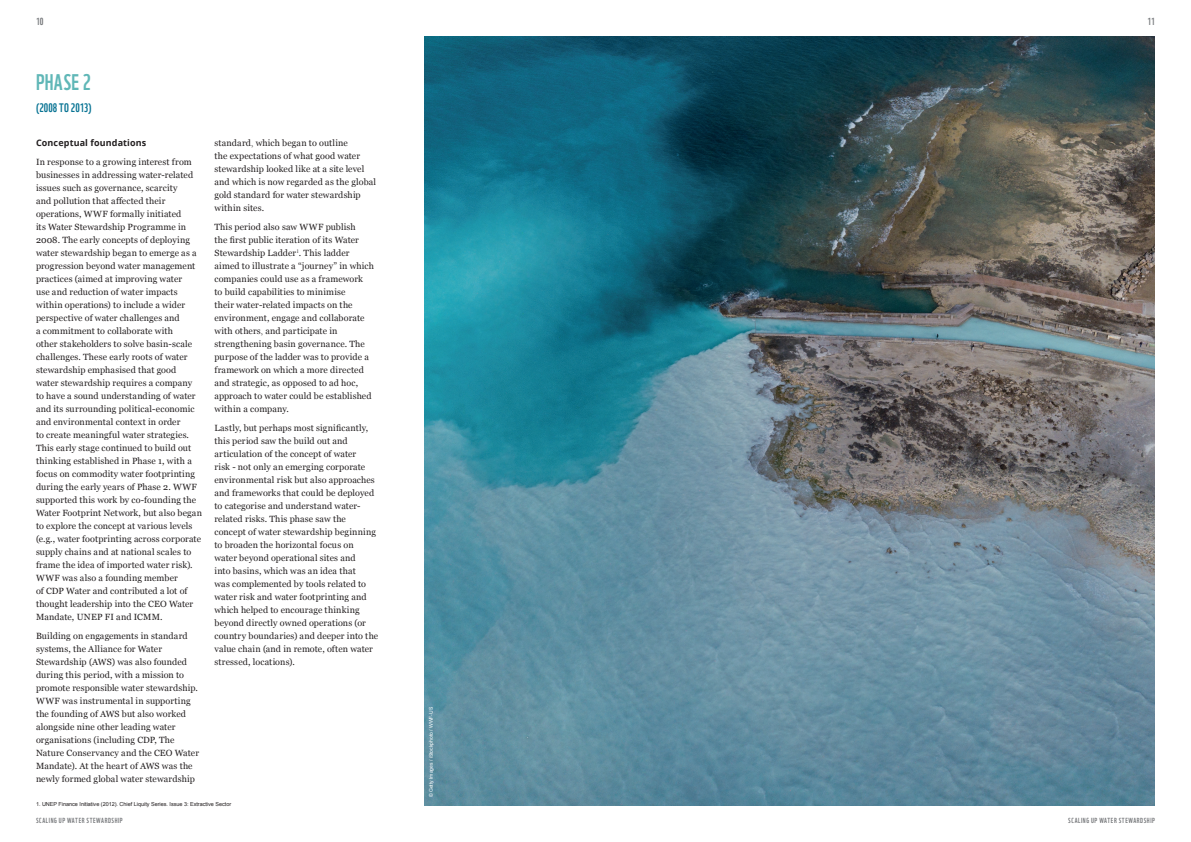
<style>
.page{position:relative;width:1191px;height:842px;background:#fff}
.page>*{position:absolute;margin:0;border:0;box-sizing:border-box;transform-origin:0 0}
.t1{font:22px "WWF";letter-spacing:.015em;color:#60b7b7}
.t2{font:12px "WWF";letter-spacing:.005em;color:#087393}
.t3{font:10px "WWF";color:#76787b}
.t4{font:9px/13px "Georgia";letter-spacing:.015em;color:#231f20}
.t5{font:700 9px "Open Sans";letter-spacing:.015em;color:#231f20}
.t6{font:7.2px "WWF";letter-spacing:.09em;color:#76787b}
.t7{font:5.5px "Arial";letter-spacing:-.005em;color:#231f20}
.t8{font:5px "Arial";color:#fff}
.s1{font-family:"Times New Roman"}
</style>
<div class="page">
<img style="left:424px;top:36px;width:731px;height:770px">
<p class="t3" style="left:36px;top:14px;width:9px">10</p>
<p class="t3" style="left:1147px;top:14px;width:9px">11</p>
<h1 class="t1" style="left:36px;top:65px;width:56px">PHASE 2</h1>
<h2 class="t2" style="left:36px;top:98px;width:57px">(2008 TO 2013)</h2>
<p class="t5" style="left:36px;top:137px;width:112px">Conceptual foundations</p>
<p class="t4" style="left:36px;top:155px;width:167px">In response to a growing interest from businesses in addressing water-related issues such as governance, scarcity<br>and pollution that affected their operations, WWF formally initiated<br>its Water Stewardship Programme in 2008. The early concepts of deploying water stewardship began to emerge as a progression beyond water management practices (aimed at improving water<br>use and reduction of water impacts within operations) to include a wider perspective of water challenges and<br>a commitment to collaborate with<br>other stakeholders to solve basin-scale challenges. These early roots of water stewardship emphasised that good<br>water stewardship requires a company to have a sound understanding of water and its surrounding political-economic and environmental context in order<br>to create meaningful water strategies.<br>This early stage continued to build out thinking established in Phase 1, with a focus on commodity water footprinting during the early years of Phase 2. WWF supported this work by co-founding the Water Footprint Network, but also began to explore the concept at various levels (e.g., water footprinting across corporate supply chains and at national scales to frame the idea of imported water risk).<br>WWF was also a founding member<br>of CDP Water and contributed a lot of thought leadership into the CEO Water Mandate, UNEP FI and ICMM.</p>
<p class="t4" style="left:36px;top:629px;width:165px">Building on engagements in standard systems, the Alliance for Water Stewardship (AWS) was also founded during this period, with a mission to promote responsible water stewardship.<br>WWF was instrumental in supporting the founding of AWS but also worked alongside nine other leading water organisations (including CDP, The Nature Conservancy and the CEO Water Mandate). At the heart of AWS was the newly formed global water stewardship</p>
<p class="t4" style="left:214px;top:136px;width:163px">standard<span class="s1">,</span> which began to outline<br>the expectations of what good water stewardship looked like at a site level and which is now regarded as the global gold standard for water stewardship within sites.</p>
<p class="t4" style="left:214px;top:220px;width:161px">This period also saw WWF publish<br>the first public iteration of its Water Stewardship Ladder<sup>1</sup>. This ladder aimed to illustrate a “journey” in which companies could use as a framework<br>to build capabilities to minimise<br>their water-related impacts on the environment, engage and collaborate with others<span class="s1">,</span> and participate in strengthening basin governance. The purpose of the ladder was to provide a framework on which a more directed and strategic, as opposed to ad hoc, approach to water could be established within a company.</p>
<p class="t4" style="left:214px;top:421px;width:165px">Lastly, but perhaps most significantly, this period saw the build out and articulation of the concept of water<br>risk - not only an emerging corporate environmental risk but also approaches and frameworks that could be deployed to categorise and understand water&shy;related risks. This phase saw the concept of water stewardship beginning to broaden the horizontal focus on water beyond operational sites and<br>into basins, which was an idea that<br>was complemented by tools related to water risk and water footprinting and which helped to encourage thinking beyond directly owned operations (or country boundaries) and deeper into the value chain (and in remote, often water stressed, locations).</p>
<p class="t7" style="left:36px;top:801px;width:197px">1. UNEP Finance Initiative (2012). Chief Liquity Series. Issue 3: Extractive Sector</p>
<p class="t8" style="left:428px;top:797px;width:92px;rotate:-90deg">© Getty Images / iStockphoto / WWF-US</p>
<p class="t6" style="left:36px;top:815px;width:88px">SCALING UP WATER STEWARDSHIP</p>
<p class="t6" style="left:1068px;top:815px;width:88px">SCALING UP WATER STEWARDSHIP</p>
</div>
